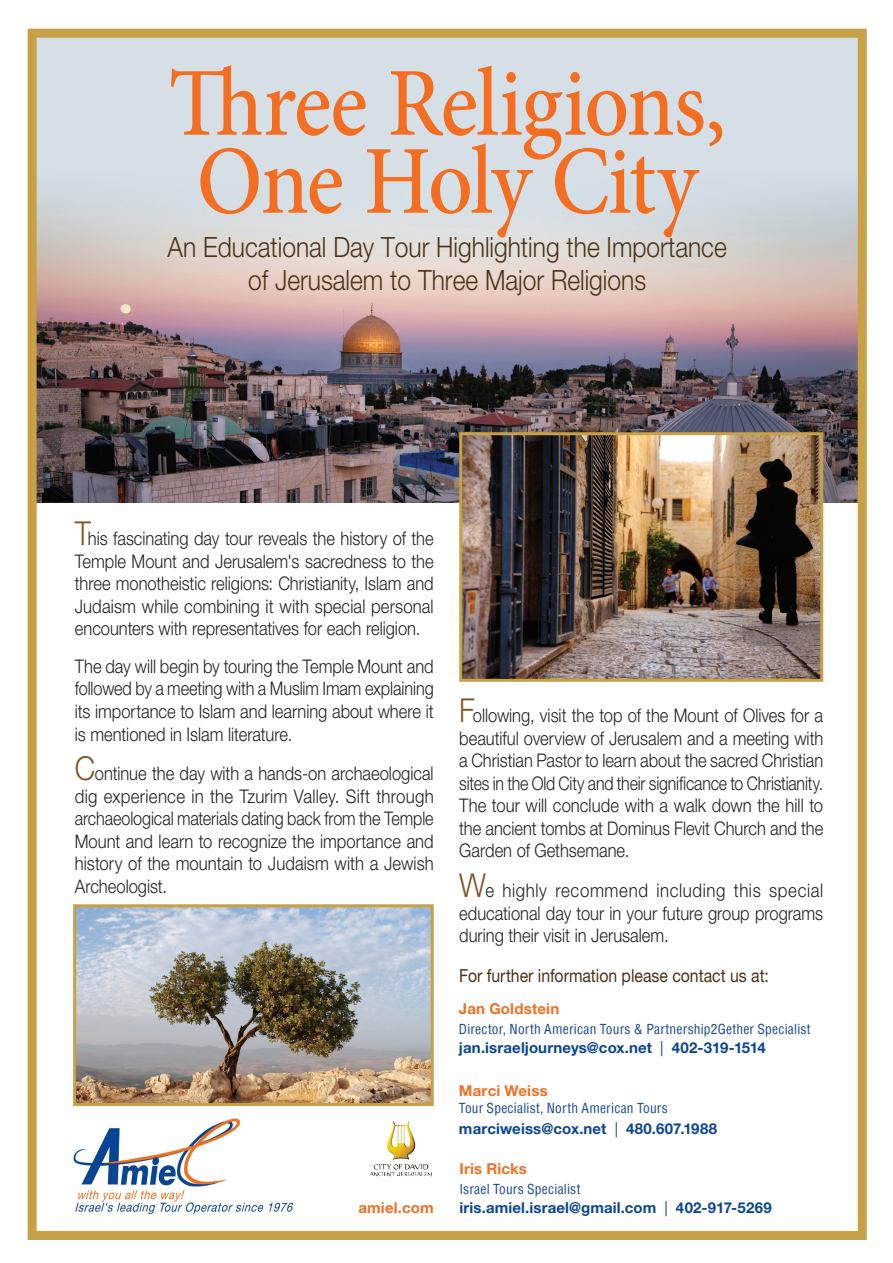
<style>
.page{position:relative;width:893px;height:1263px;background:#fff}
.page>*{position:absolute;margin:0;border:0;box-sizing:border-box;transform-origin:0 0}
.t1{font:500 97.5px/78px "Minion Pro";letter-spacing:-.025em;color:#f36e21;scale:.9 1}
.t2{font:300 33px "Helvetica Neue";color:#835627;scale:.9 1}
.t3{font:300 27.9px "Helvetica Neue";color:#4b3219;scale:.88 1}
.t4{font:300 18.75px/22.5px "Helvetica Neue";color:#231f20;text-align:justify;scale:.88 1}
.t5{font:300 18.75px "Helvetica Neue";letter-spacing:.035em;color:#231f20;scale:.9 1}
.t6{font:18px "Helvetica Neue";color:#4b3219;scale:.88 1}
.t7{font:700 15px "Helvetica Neue";letter-spacing:.01em;color:#0a4595}
.t8{font:700 15px "Helvetica Neue";letter-spacing:.015em;color:#f36e21}
.t9{font:700 15px "Helvetica Neue";letter-spacing:-.02em;color:#0a4595}
.t10{font:15px "Helvetica Neue";color:#0a4595}
.t11{font:condensed 13.5px "Helvetica";letter-spacing:.015em;color:#174793}
.s1{font-size:33px;color:#835627}
.s2{font-size:18.75px;color:#231f20}
</style>
<div class="page">
<img style="left:38px;top:39px;width:819px;height:463px">
<div style="left:28px;top:29px;width:839px;height:1211px;border:9px solid #c7a047"></div>
<img style="left:463px;top:436px;width:356px;height:242px">
<div style="left:459px;top:432px;width:364px;height:250px;border:3px solid #c7a047"></div>
<img style="left:77px;top:908px;width:353px;height:194px">
<div style="left:73px;top:904px;width:361px;height:202px;border:3px solid #c7a047"></div>
<img style="left:369px;top:1121px;width:64px;height:56px">
<img style="left:73px;top:1118px;width:221px;height:95px">
<p class="t1" style="left:169px;top:65px;width:621px">Three Religions,<br>One Holy City</p>
<p class="t3" style="left:168px;top:230px;width:637px">An Educational Day Tour Highlighting the Importance</p>
<p class="t3" style="left:248px;top:263px;width:454px">of Jerusalem to Three Major Religions</p>
<p class="t4" style="left:75px;top:527px;width:409px"><span class="s1">T</span>his fascinating day tour reveals the history of the Temple Mount and Jerusalem s' sacredness to the three monotheistic religions: Christianity, Islam and Judaism while combining it with special personal encounters with representatives for each religion.</p>
<p class="t4" style="left:75px;top:655px;width:409px">The day will begin by touring the Temple Mount and followed by a meeting with a Muslim Imam explaining its importance to Islam and learning about where it is mentioned in Islam literature.</p>
<p class="t4" style="left:75px;top:762px;width:409px"><span class="s1">C</span>ontinue the day with a hands-on archaeological dig experience in the Tzurim Valley. Sift through archaeological materials dating back from the Temple Mount and learn to recognize the importance and history of the mountain to Judaism with a Jewish Archeologist.</p>
<p class="t8" style="left:358px;top:1198px;width:77px">amiel.com</p>
<p class="t4" style="left:459px;top:704px;width:415px"><span class="s1">F</span>ollowing, visit the top of the Mount of Olives for a beautiful overview of Jerusalem and a meeting with a Christian Pastor to learn about the sacred Christian sites in the Old City and their significance to Christianity.<br>The tour will conclude with a walk down the hill to the ancient tombs at Dominus Flevit Church and the Garden of Gethsemane.</p>
<p class="t5" style="left:502px;top:879px;width:358px">highly recommend including this special</p>
<p class="t2" style="left:459px;top:865px;width:40px">W<span class="s2">e</span></p>
<p class="t4" style="left:459px;top:901px;width:415px">educational day tour in your future group programs during their visit in Jerusalem.</p>
<p class="t6" style="left:459px;top:965px;width:353px">For further information please contact us at:</p>
<p class="t8" style="left:459px;top:999px;width:102px">Jan Goldstein</p>
<p class="t11" style="left:459px;top:1020px;width:353px">Director, North American Tours &amp; Partnership2Gether Specialist</p>
<p class="t9" style="left:672px;top:1038px;width:96px">402-319-1514</p>
<p class="t10" style="left:660px;top:1039px;width:5px">|</p>
<p class="t7" style="left:459px;top:1038px;width:195px">jan.israeljourneys@cox.net</p>
<p class="t8" style="left:459px;top:1081px;width:90px">Marci Weiss</p>
<p class="t11" style="left:459px;top:1099px;width:210px">Tour Specialist, North American Tours</p>
<p class="t7" style="left:626px;top:1119px;width:92px">480.607.1988</p>
<p class="t10" style="left:615px;top:1120px;width:5px">|</p>
<p class="t7" style="left:459px;top:1119px;width:149px">marciweiss@cox.net</p>
<p class="t8" style="left:459px;top:1159px;width:69px">Iris Ricks</p>
<p class="t11" style="left:459px;top:1180px;width:122px">Israel Tours Specialist</p>
<p class="t7" style="left:459px;top:1198px;width:198px">iris.amiel.israel@gmail.com</p>
<p class="t10" style="left:664px;top:1199px;width:5px">|</p>
<p class="t7" style="left:676px;top:1198px;width:97px">402-917-5269</p>
</div>
